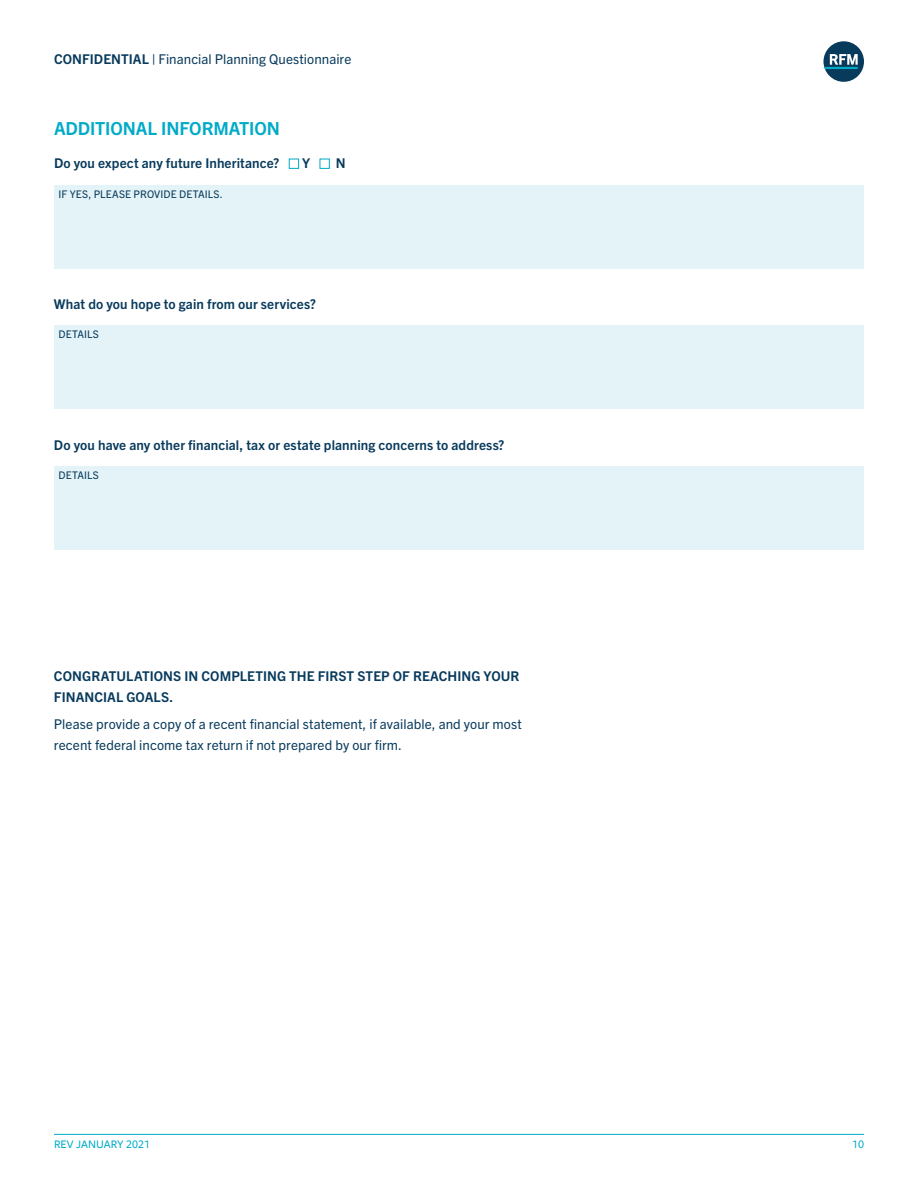
<style>
.page{position:relative;width:918px;height:1188px;background:#fff}
.page>*{position:absolute;margin:0;border:0;box-sizing:border-box;transform-origin:0 0}
.t1{font:700 18px "Trade Gothic Next LT Pro";letter-spacing:-.005em;color:#00abc8}
.t2{font:700 13.5px/21px "Trade Gothic Next LT Pro";letter-spacing:.01em;color:#083a5c}
.t3{font:13.5px/21px "Trade Gothic Next LT Pro";letter-spacing:.005em;color:#083a5c}
.t4{font:500 12px "Freight Sans Pro";color:#00abc8}
.t5{font:10.5px "Trade Gothic Next LT Pro";letter-spacing:.01em;color:#083a5c}
.s1{font-weight:700}
.s2{color:#00abc8}
</style>
<div class="page">
<hr style="left:54px;top:1134px;width:810px;height:1px;background:#00abc8">
<div style="left:54px;top:185px;width:810px;height:84px;background:#e4f3f7"></div>
<div style="left:54px;top:326px;width:810px;height:83px;background:#e4f3f7"></div>
<div style="left:54px;top:466px;width:810px;height:84px;background:#e4f3f7"></div>
<div style="left:824px;top:41px;width:40px;height:41px;background:#083a5c;border-radius:50%"></div>
<svg style="left:824px;top:54px;width:34px;height:15px"></svg>
<p class="t3" style="left:54px;top:48px;width:299px"><span class="s1">CONFIDENTIAL |</span> Financial Planning Questionnaire</p>
<p class="t1" style="left:54px;top:116px;width:227px">ADDITIONAL INFORMATION</p>
<p class="t2" style="left:54px;top:152px;width:293px">Do you expect any future Inheritance? <span class="s2">■</span> Y <span class="s2">■</span> N</p>
<p class="t5" style="left:58px;top:186px;width:166px">IF YES, PLEASE PROVIDE DETAILS.</p>
<p class="t2" style="left:54px;top:293px;width:263px">What do you hope to gain from our services?</p>
<p class="t5" style="left:58px;top:327px;width:42px">DETAILS</p>
<p class="t2" style="left:54px;top:433px;width:452px">Do you have any other financial, tax or estate planning concerns to address?</p>
<p class="t5" style="left:58px;top:468px;width:42px">DETAILS</p>
<p class="t2" style="left:54px;top:664px;width:467px">CONGRATULATIONS IN COMPLETING THE FIRST STEP OF REACHING YOUR<br>FINANCIAL GOALS.</p>
<p class="t3" style="left:54px;top:713px;width:469px">Please provide a copy of a recent financial statement, if available, and your most recent federal income tax return if not prepared by our firm.</p>
<p class="t4" style="left:54px;top:1137px;width:98px">REV JANUARY 2021</p>
<p class="t4" style="left:852px;top:1137px;width:13px">10</p>
</div>
